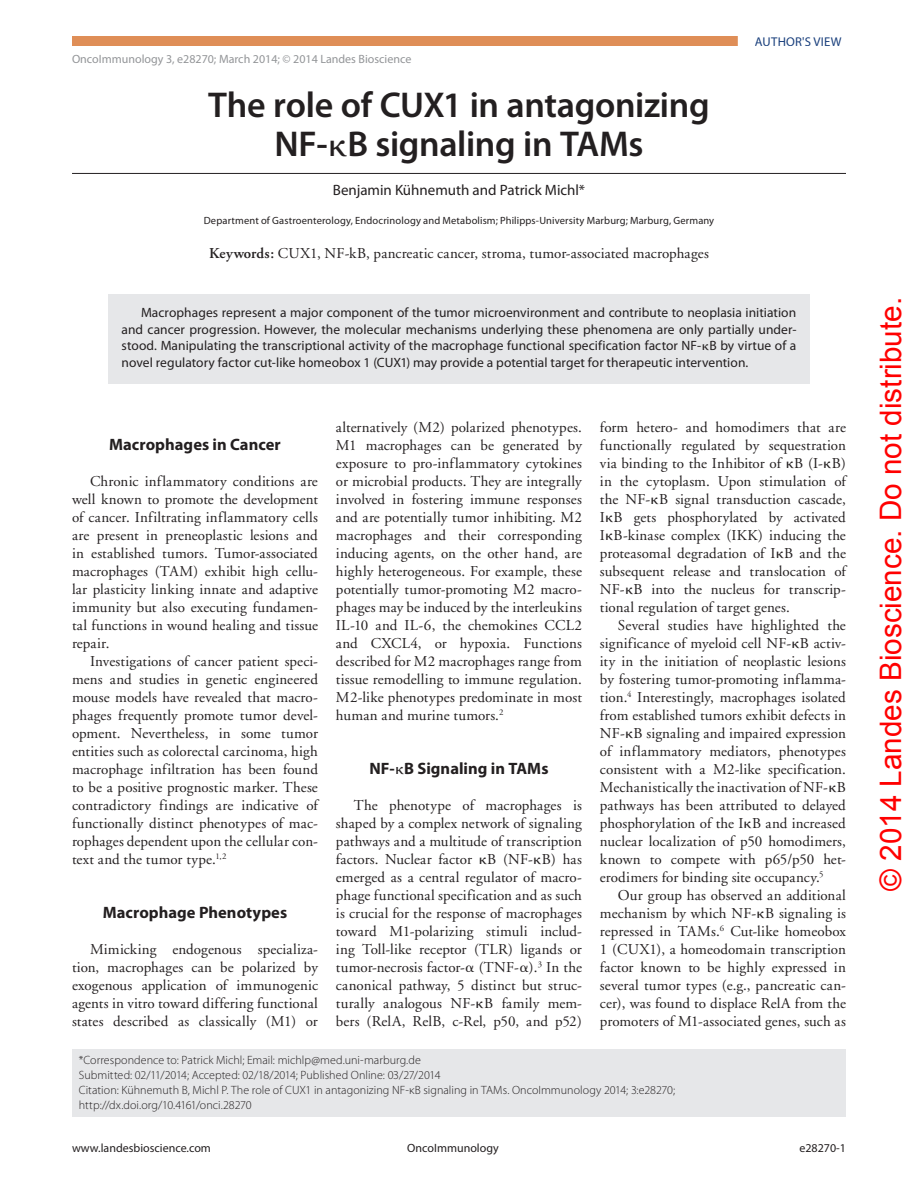
<style>
.page{position:relative;width:918px;height:1188px;background:#fff}
.page>*{position:absolute;margin:0;border:0;box-sizing:border-box;transform-origin:0 0}
.t1{font:600 36px/39px "Myriad Pro";letter-spacing:-.01em;color:#231f20;text-align:center}
.t2{font:29.7px "Arial";color:#f00}
.t3{font:700 16.5px "Myriad Pro";color:#231f20}
.t4{font:15px/18px "Adobe Garamond";letter-spacing:.01em;color:#231f20;text-align:justify}
.t5{font:15px "Myriad Pro";color:#231f20}
.t6{font:13.5px/16.5px "Myriad Pro";letter-spacing:.005em;color:#231f20;text-align:justify}
.t7{font:12.75px "Myriad Pro";letter-spacing:.02em;color:#193f7c}
.t8{font:300 12px/15px "Myriad Pro";color:#231f20}
.t9{font:12px "Myriad Pro";color:#939598}
.t10{font:12px "Myriad Pro";color:#231f20}
.t11{font:10.5px "Myriad Pro";letter-spacing:.015em;color:#231f20}
.s1{font-family:"Universal Std Greekw Math Pi";font-weight:400}
.s2{font-weight:600}
.s3{font-family:"Universal Std Greekw Math Pi"}
</style>
<div class="page">
<div style="left:72px;top:36px;width:774px;height:10px;background:#df8e57"></div>
<svg style="left:737px;top:36px;width:109px;height:10px"></svg>
<div style="left:72px;top:1049px;width:774px;height:68px;background:#e6e7e9"></div>
<hr style="left:72px;top:173px;width:774px;height:1px;background:#231f20">
<div style="left:108px;top:294px;width:702px;height:90px;background:#e6e7e9"></div>
<p class="t9" style="left:72px;top:52px;width:341px">OncoI mmunology 3, e28270; March 2014; © 2014 Landes Bioscience</p>
<h1 class="t1" style="left:208px;top:85px;width:503px">The role of CUX1 in antagonizing<br>NF-<span class="s1">κ</span>B signaling in TAMs</h1>
<p class="t5" style="left:333px;top:181px;width:254px">Benjamin Kühnemuth and Patrick Michl*</p>
<p class="t11" style="left:204px;top:214px;width:512px">Department of Gastroenterology, Endocrinology and Metabolism; Philipps-University Marburg; Marburg, Germany</p>
<p class="t4" style="left:209px;top:244px;width:501px"><span class="s2">Keywords:</span> CUX1, NF-kB, pancreatic cancer, stroma, tumor-associated macrophages</p>
<p class="t7" style="left:755px;top:34px;width:88px">Author's View</p>
<p class="t6" style="left:122px;top:304px;width:676px;text-indent:19px">Macrophages represent a major component of the tumor microenvironment and contribute to neoplasia initiation and cancer progression. However, the molecular mechanisms underlying these phenomena are only partially under&shy;stood. Manipulating the transcriptional activity of the macrophage functional specification factor NF-<span class="s3">κ</span>B by virtue of a novel regulatory factor cut-like homeobox 1 (CUX1) may provide a potential target for therapeutic intervention.</p>
<p class="t4" style="left:600px;top:419px;width:247px">form hetero- and homodimers that are functionally regulated by sequestration via binding to the Inhibitor of <span class="s3">κ</span>B (I-<span class="s3">κ</span>B) in the cytoplasm. Upon stimulation of the NF-<span class="s3">κ</span>B signal transduction cascade, I<span class="s3">κ</span>B gets phosphorylated by activated I<span class="s3">κ</span>B-kinase complex (IKK) inducing the proteasomal degradation of I<span class="s3">κ</span>B and the subsequent release and translocation of NF-<span class="s3">κ</span>B into the nucleus for transcrip&shy;tional regulation of target genes.</p>
<p class="t4" style="left:600px;top:617px;width:248px;text-indent:18px">Several studies have highlighted the significance of myeloid cell NF-<span class="s3">κ</span>B activ&shy;ity in the initiation of neoplastic lesions by fostering tumor-promoting inflamma&shy;tion.<sup>4</sup> Interestingly, macrophages isolated from established tumors exhibit defects in NF-<span class="s3">κ</span>B signaling and impaired expression of inflammatory mediators, phenotypes consistent with a M2-like specification.<br>Mechanistically the inactivation of NF-<span class="s3">κ</span>B pathways has been attributed to delayed phosphorylation of the I<span class="s3">κ</span>B and increased nuclear localization of p50 homodimers, known to compete with p65/p50 het&shy;erodimers for binding site occupancy.<sup>5</sup></p>
<p class="t4" style="left:600px;top:887px;width:248px;text-indent:18px">Our group has observed an additional mechanism by which NF-<span class="s3">κ</span>B signaling is repressed in TAMs.<sup>6</sup> Cut-like homeobox 1 (CUX1), a homeodomain transcription factor known to be highly expressed in several tumor types (e.g., pancreatic can&shy;cer), was found to displace RelA from the promoters of M1-associated genes, such as</p>
<p class="t8" style="left:79px;top:1053px;width:598px">*Correspondence to: Patrick Michl; Email: michlp@med.uni-marburg.de<br>Submitted: 02/11/2014; Accepted: 02/18/2014; Published Online: 03/27/2014<br>Citation: Kühnemuth B, Michl P. The role of CUX1 in antagonizing NF-κB signaling in TAMs. OncoImmunology 2014; 3:e28270; http://dx.doi.org/10.4161/onci.28270</p>
<p class="t4" style="left:336px;top:419px;width:248px">alternatively (M2) polarized phenotypes.<br>M1 macrophages can be generated by exposure to pro-inflammatory cytokines or microbial products. They are integrally involved in fostering immune responses and are potentially tumor inhibiting. M2 macrophages and their corresponding inducing agents, on the other hand, are highly heterogeneous. For example, these potentially tumor-promoting M2 macro&shy;phages may be induced by the interleukins IL-10 and IL-6, the chemokines CCL2 and CXCL4, or hypoxia. Functions described for M2 macrophages range from tissue remodelling to immune regulation.<br>M2-like phenotypes predominate in most human and murine tumors.<sup>2</sup></p>
<p class="t3" style="left:109px;top:434px;width:173px">Macrophages in Cancer</p>
<p class="t4" style="left:72px;top:473px;width:248px;text-indent:18px">Chronic inflammatory conditions are well known to promote the development of cancer. Infiltrating inflammatory cells are present in preneoplastic lesions and in established tumors. Tumor-associated macrophages (TAM) exhibit high cellu&shy;lar plasticity linking innate and adaptive immunity but also executing fundamen&shy;tal functions in wound healing and tissue repair.</p>
<p class="t4" style="left:72px;top:653px;width:248px;text-indent:18px">Investigations of cancer patient speci&shy;mens and studies in genetic engineered mouse models have revealed that macro&shy;phages frequently promote tumor devel&shy;opment. Nevertheless, in some tumor entities such as colorectal carcinoma, high macrophage infiltration has been found to be a positive prognostic marker. These contradictory findings are indicative of functionally distinct phenotypes of mac&shy;rophages dependent upon the cellular con&shy;text and the tumor type.<sup>1,2</sup></p>
<p class="t3" style="left:103px;top:902px;width:186px">Macrophage Phenotypes</p>
<p class="t4" style="left:72px;top:941px;width:247px;text-indent:18px">Mimicking endogenous specializa&shy;tion, macrophages can be polarized by exogenous application of immunogenic agents in vitro toward differing functional states described as classically (M1) or</p>
<p class="t3" style="left:369px;top:758px;width:181px">NF-<span class="s1">κ</span>B Signaling in TAMs</p>
<p class="t4" style="left:336px;top:797px;width:247px;text-indent:18px">The phenotype of macrophages is shaped by a complex network of signaling pathways and a multitude of transcription factors. Nuclear factor <span class="s3">κ</span>B (NF-<span class="s3">κ</span>B) has emerged as a central regulator of macro&shy;phage functional specification and as such is crucial for the response of macrophages toward M1-polarizing stimuli includ&shy;ing Toll-like receptor (TLR) ligands or tumor-necrosis factor-<span class="s3">α</span> (TNF-<span class="s3">α</span>).<sup>3</sup> In the canonical pathway, 5 distinct but struc&shy;turally analogous NF-<span class="s3">κ</span>B family mem&shy;bers (RelA, RelB, c-Rel, p50, and p52)</p>
<p class="t10" style="left:72px;top:1141px;width:243px">www.landesbioscience.com O</p>
<p class="t10" style="left:416px;top:1141px;width:85px">ncoI mmunology</p>
<p class="t10" style="left:799px;top:1141px;width:48px">e28270-1</p>
<h2 class="t2" style="left:871px;top:891px;width:595px;rotate:-90deg">© 2014 Landes Bioscience. Do not distribute.</h2>
</div>
